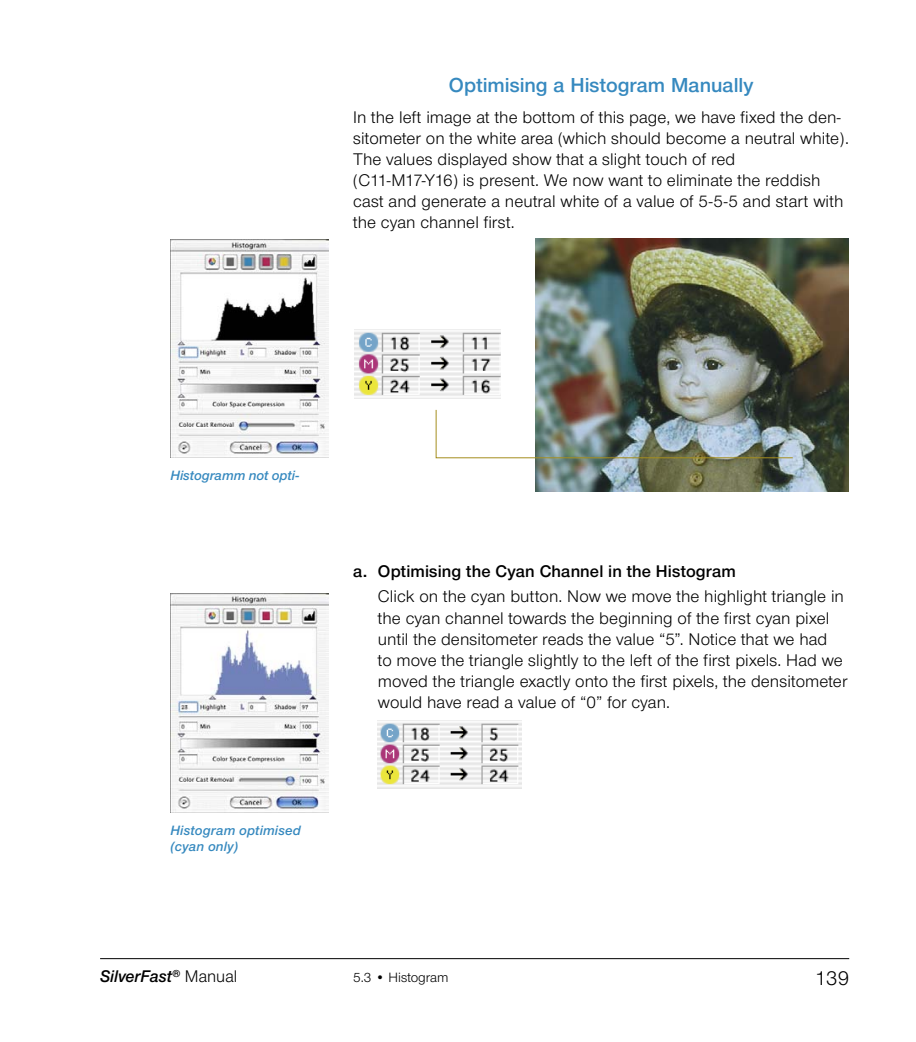
<style>
.page{position:relative;width:916px;height:1042px;background:#fff}
.page>*{position:absolute;margin:0;border:0;box-sizing:border-box;transform-origin:0 0}
.t1{font:600 21px "Nimbus Sans Novus T";color:#3689bf}
.t2{font:21px "Nimbus Sans Novus T";color:#000}
.t3{font:17.5px/21px "Nimbus Sans Novus T";letter-spacing:.005em;color:#000}
.t4{font:600 17.5px "Nimbus Sans Novus T";letter-spacing:.005em;color:#000}
.t5{font:italic 600 17.5px "Nimbus Sans Novus T";color:#000}
.t6{font:italic 600 14px/16.8px "Nimbus Sans Novus T";letter-spacing:.01em;color:#3689bf}
.t7{font:14px "Nimbus Sans Novus T";color:#000}
.s1{font-weight:400;font-style:normal}
</style>
<div class="page">
<hr style="left:100px;top:958px;width:749px;height:1px;background:#000">
<img style="left:170px;top:239px;width:158px;height:219px">
<img style="left:170px;top:594px;width:158px;height:218px">
<img style="left:378px;top:720px;width:143px;height:68px">
<img style="left:355px;top:332px;width:145px;height:64px">
<img style="left:535px;top:238px;width:313px;height:253px">
<img style="left:435px;top:409px;width:359px;height:49px">
<p class="t1" style="left:449px;top:73px;width:306px">Optimising a Histogram Manually</p>
<p class="t3" style="left:353px;top:106px;width:497px">In the left image at the bottom of this page, we have fixed the den&shy;sitometer on the white area (which should become a neutral white).<br>The values displayed show that a slight touch of red<br>(C11-M17-Y16) is present. We now want to eliminate the reddish cast and generate a neutral white of a value of 5-5-5 and start with the cyan channel first.</p>
<p class="t6" style="left:170px;top:467px;width:130px">Histogramm not opti-</p>
<p class="t6" style="left:170px;top:821px;width:132px">Histogram optimised (cyan only)</p>
<p class="t4" style="left:353px;top:560px;width:384px">a. Optimising the Cyan Channel in the Histogram</p>
<p class="t3" style="left:378px;top:586px;width:471px">Click on the cyan button. Now we move the highlight triangle in the cyan channel towards the beginning of the first cyan pixel until the densitometer reads the value “5”. Notice that we had<br>to move the triangle slightly to the left of the first pixels. Had we moved the triangle exactly onto the first pixels, the densitometer would have read a value of “0” for cyan.</p>
<p class="t5" style="left:100px;top:966px;width:139px">SilverFast<sup>®</sup> <span class="s1">Manual</span></p>
<p class="t2" style="left:815px;top:965px;width:36px">139</p>
<p class="t7" style="left:353px;top:969px;width:97px">5.3 • Histogram</p>
</div>
